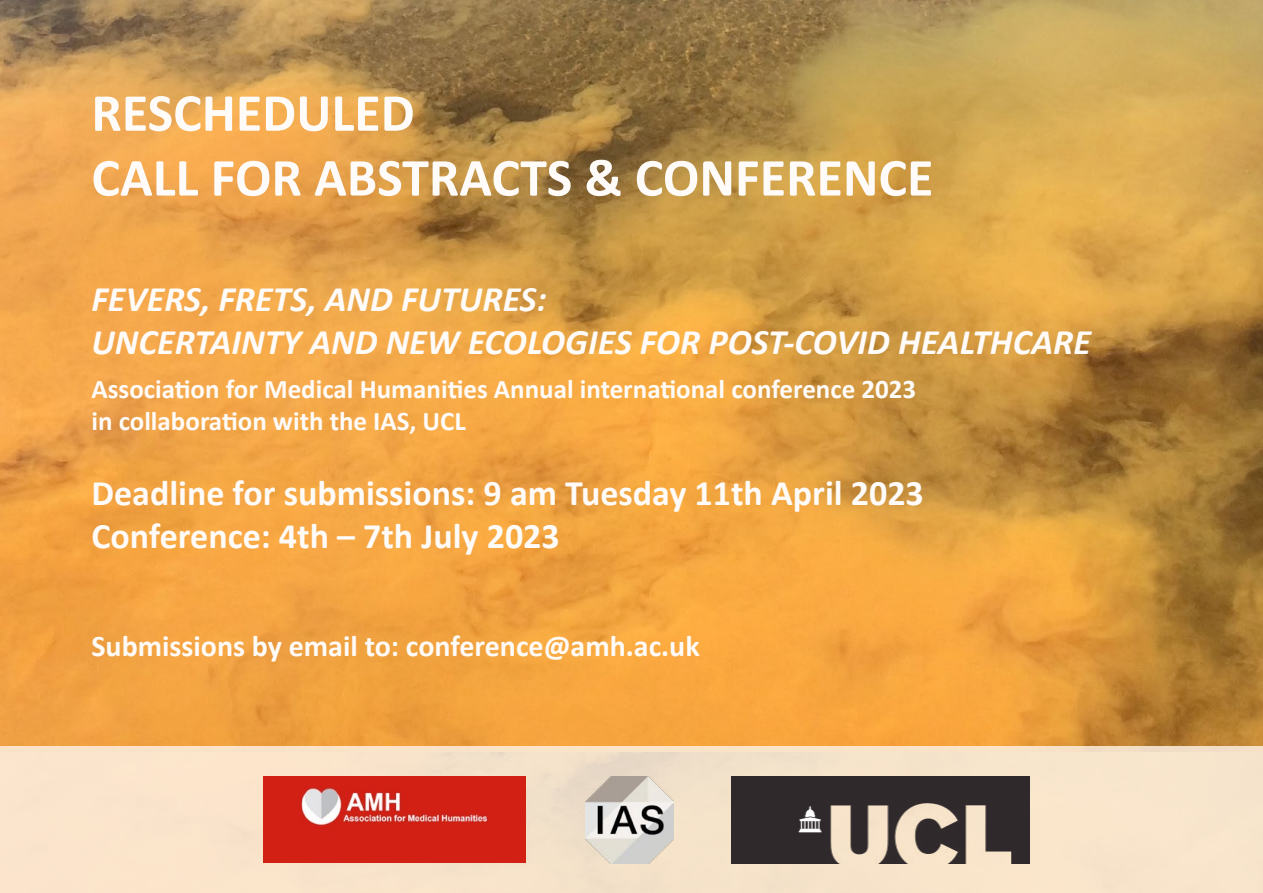
<style>
.page{position:relative;width:1263px;height:893px;background:#fff}
.page>*{position:absolute;margin:0;border:0;box-sizing:border-box;transform-origin:0 0}
.t1{font:700 54px/64.8px "Calibri";color:#fefbf8}
.t2{font:italic 700 36px/43.2px "Calibri";color:#fefbf8}
.t3{font:700 36px/43.2px "Calibri";color:#fefbf8}
.t4{font:700 30px "Calibri";color:#fefbf8}
.t5{font:700 27px/32.4px "Calibri";color:#fefbf8}
</style>
<div class="page">
<img style="left:0;top:0;width:1263px;height:746px">
<div style="left:0;top:746px;width:1263px;height:147px;background:#f8e4cb"></div>
<img style="left:264px;top:776px;width:262px;height:87px">
<img style="left:586px;top:776px;width:87px;height:87px">
<img style="left:732px;top:776px;width:297px;height:87px">
<h1 class="t1" style="left:91px;top:80px;width:843px">RESCHEDULED<br>CALL FOR ABSTRACTS &amp; CONFERENCE</h1>
<h2 class="t2" style="left:91px;top:277px;width:1001px">FEVERS, FRETS, AND FUTURES:<br>UNCERTAINTY AND NEW ECOLOGIES FOR POST-COVID HEALTHCARE</h2>
<p class="t5" style="left:91px;top:372px;width:826px">Association for Medical Humanities Annual international conference 2023 in collaboration with the IAS, UCL</p>
<h2 class="t3" style="left:91px;top:472px;width:834px">Deadline for submissions: 9 am Tuesday 11th April 2023<br>Conference: 4th – 7th July 2023</h2>
<p class="t4" style="left:91px;top:627px;width:610px">Submissions by email to: conference@amh.ac.uk</p>
</div>
